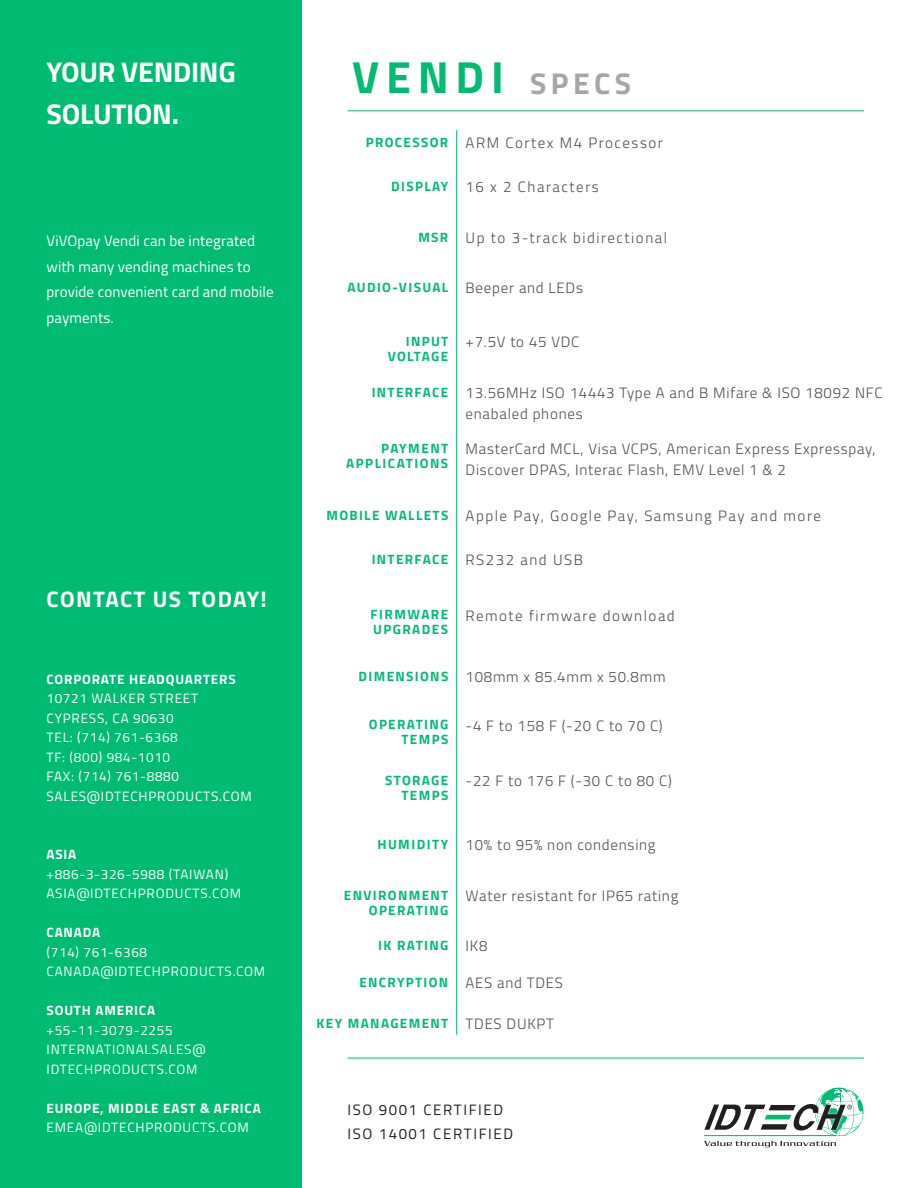
<style>
.page{position:relative;width:918px;height:1188px;background:#fff}
.page>*{position:absolute;margin:0;border:0;box-sizing:border-box;transform-origin:0 0}
.t1{font:700 45px "Titillium";letter-spacing:.15em;color:#00bb72}
.t2{font:700 30px "Titillium";letter-spacing:.15em;color:#a7a5a5}
.t3{font:700 28.5px/42px "Titillium";letter-spacing:-.01em;color:#fff}
.t4{font:700 22.5px "Titillium";letter-spacing:.055em;color:#fff}
.t5{font:300 15px/21px "Titillium";letter-spacing:.05em;color:#4e4b4b}
.t6{font:300 15px "Titillium";letter-spacing:.1em;color:#4e4b4b}
.t7{font:15px/25.5px "Titillium";letter-spacing:.01em;color:#fff}
.t8{font:15px "Titillium";letter-spacing:.11em;color:#221e1e}
.t9{font:13.5px/19.5px "Titillium";letter-spacing:.06em;color:#fff}
.t10{font:700 13.5px/15px "Titillium";letter-spacing:.1em;color:#00bb72;text-align:right}
.t11{font:700 13.5px "Titillium";letter-spacing:.06em;color:#fff}
</style>
<div class="page">
<div style="left:0;top:0;width:301px;height:1188px;background:#00bb72"></div>
<hr style="left:456px;top:130px;width:1px;height:905px;background:#00bb72">
<hr style="left:347px;top:110px;width:517px;height:1px;background:#00bb72">
<hr style="left:347px;top:1058px;width:517px;height:1px;background:#00bb72">
<svg style="left:704px;top:1088px;width:160px;height:59px"></svg>
<p class="t3" style="left:46px;top:49px;width:191px">YOUR VENDING<br>SOLUTION.</p>
<p class="t7" style="left:46px;top:227px;width:229px">ViVOpay Vendi can be integrated with many vending machines to provide convenient card and mobile payments.</p>
<p class="t4" style="left:47px;top:582px;width:222px">CONTACT US TODAY!</p>
<p class="t11" style="left:47px;top:669px;width:191px">CORPORATE HEADQUARTERS</p>
<p class="t9" style="left:46px;top:688px;width:153px">10721 WALKER STREET</p>
<p class="t9" style="left:47px;top:708px;width:129px">CYPRESS, CA 90630</p>
<p class="t9" style="left:47px;top:727px;width:133px">TEL: (714) 761-6368</p>
<p class="t9" style="left:47px;top:747px;width:125px">TF: (800) 984-1010</p>
<p class="t9" style="left:47px;top:766px;width:134px">FAX: (714) 761-8880</p>
<p class="t9" style="left:47px;top:786px;width:207px">SALES@IDTECHPRODUCTS.COM</p>
<p class="t11" style="left:47px;top:844px;width:31px">ASIA</p>
<p class="t9" style="left:46px;top:864px;width:183px">+886-3-326-5988 (TAIWAN)</p>
<p class="t9" style="left:47px;top:883px;width:196px">ASIA@IDTECHPRODUCTS.COM</p>
<p class="t11" style="left:47px;top:922px;width:55px">CANADA</p>
<p class="t9" style="left:47px;top:942px;width:102px">(714) 761-6368</p>
<p class="t9" style="left:47px;top:961px;width:220px">CANADA@IDTECHPRODUCTS.COM</p>
<p class="t11" style="left:47px;top:1000px;width:110px">SOUTH AMERICA</p>
<p class="t9" style="left:46px;top:1020px;width:128px">+55-11-3079-2255</p>
<p class="t9" style="left:47px;top:1039px;width:160px">INTERNATIONALSALES@<br>IDTECHPRODUCTS.COM</p>
<p class="t11" style="left:47px;top:1098px;width:216px">EUROPE, MIDDLE EAST &amp; AFRICA</p>
<p class="t9" style="left:47px;top:1117px;width:204px">EMEA@IDTECHPRODUCTS.COM</p>
<p class="t1" style="left:352px;top:42px;width:153px">VENDI</p>
<p class="t2" style="left:530px;top:60px;width:103px">SPECS</p>
<p class="t10" style="left:366px;top:134px;width:84px">PROCESSOR</p>
<p class="t6" style="left:466px;top:132px;width:199px">ARM Cortex M4 Processor</p>
<p class="t10" style="left:391px;top:178px;width:59px">DISPLAY</p>
<p class="t6" style="left:466px;top:176px;width:135px">16 x 2 Characters</p>
<p class="t10" style="left:418px;top:229px;width:31px">MSR</p>
<p class="t6" style="left:466px;top:227px;width:203px">Up to 3-track bidirectional</p>
<p class="t10" style="left:348px;top:279px;width:102px">AUDIO-VISUAL</p>
<p class="t5" style="left:466px;top:277px;width:119px">Beeper and LEDs</p>
<p class="t10" style="left:388px;top:333px;width:62px">INPUT<br>VOLTAGE</p>
<p class="t5" style="left:466px;top:331px;width:115px">+7.5V to 45 VDC</p>
<p class="t10" style="left:372px;top:384px;width:78px">INTERFACE</p>
<p class="t5" style="left:466px;top:382px;width:418px">13.56MHz ISO 14443 Type A and B Mifare &amp; ISO 18092 NFC enabaled phones</p>
<p class="t10" style="left:346px;top:440px;width:104px">PAYMENT<br>APPLICATIONS</p>
<p class="t5" style="left:466px;top:438px;width:412px">MasterCard MCL, Visa VCPS, American Express Expresspay,<br>Discover DPAS, Interac Flash, EMV Level 1 &amp; 2</p>
<p class="t10" style="left:326px;top:507px;width:123px">MOBILE WALLETS</p>
<p class="t10" style="left:372px;top:551px;width:78px">INTERFACE</p>
<p class="t6" style="left:466px;top:505px;width:357px">Apple Pay, Google Pay, Samsung Pay and more</p>
<p class="t6" style="left:466px;top:549px;width:119px">RS232 and USB</p>
<p class="t10" style="left:371px;top:606px;width:79px;text-align:left">FIRMWARE<br>UPGRADES</p>
<p class="t10" style="left:359px;top:668px;width:91px">DIMENSIONS</p>
<p class="t10" style="left:369px;top:717px;width:81px">OPERATING</p>
<p class="t10" style="left:401px;top:732px;width:48px">TEMPS</p>
<p class="t10" style="left:385px;top:772px;width:65px">STORAGE<br>TEMPS</p>
<p class="t10" style="left:377px;top:836px;width:72px">HUMIDITY</p>
<p class="t10" style="left:344px;top:887px;width:106px">ENVIRONMENT<br>OPERATING</p>
<p class="t10" style="left:378px;top:937px;width:72px">IK RATING</p>
<p class="t10" style="left:359px;top:974px;width:90px">ENCRYPTION</p>
<p class="t10" style="left:317px;top:1015px;width:133px">KEY MANAGEMENT</p>
<p class="t6" style="left:466px;top:604px;width:211px">Remote firmware download</p>
<p class="t5" style="left:466px;top:665px;width:202px">108mm x 85.4mm x 50.8mm</p>
<p class="t5" style="left:466px;top:714px;width:199px">-4 F to 158 F (-20 C to 70 C)</p>
<p class="t5" style="left:466px;top:769px;width:208px">-22 F to 176 F (-30 C to 80 C)</p>
<p class="t5" style="left:466px;top:834px;width:192px">10% to 95% non condensing</p>
<p class="t5" style="left:466px;top:885px;width:214px">Water resistant for IP65 rating</p>
<p class="t5" style="left:466px;top:935px;width:23px">IK8</p>
<p class="t5" style="left:466px;top:972px;width:99px">AES and TDES</p>
<p class="t5" style="left:466px;top:1013px;width:90px">TDES DUKPT</p>
<p class="t8" style="left:348px;top:1099px;width:157px">ISO 9001 CERTIFIED</p>
<p class="t8" style="left:348px;top:1123px;width:167px">ISO 14001 CERTIFIED</p>
</div>
